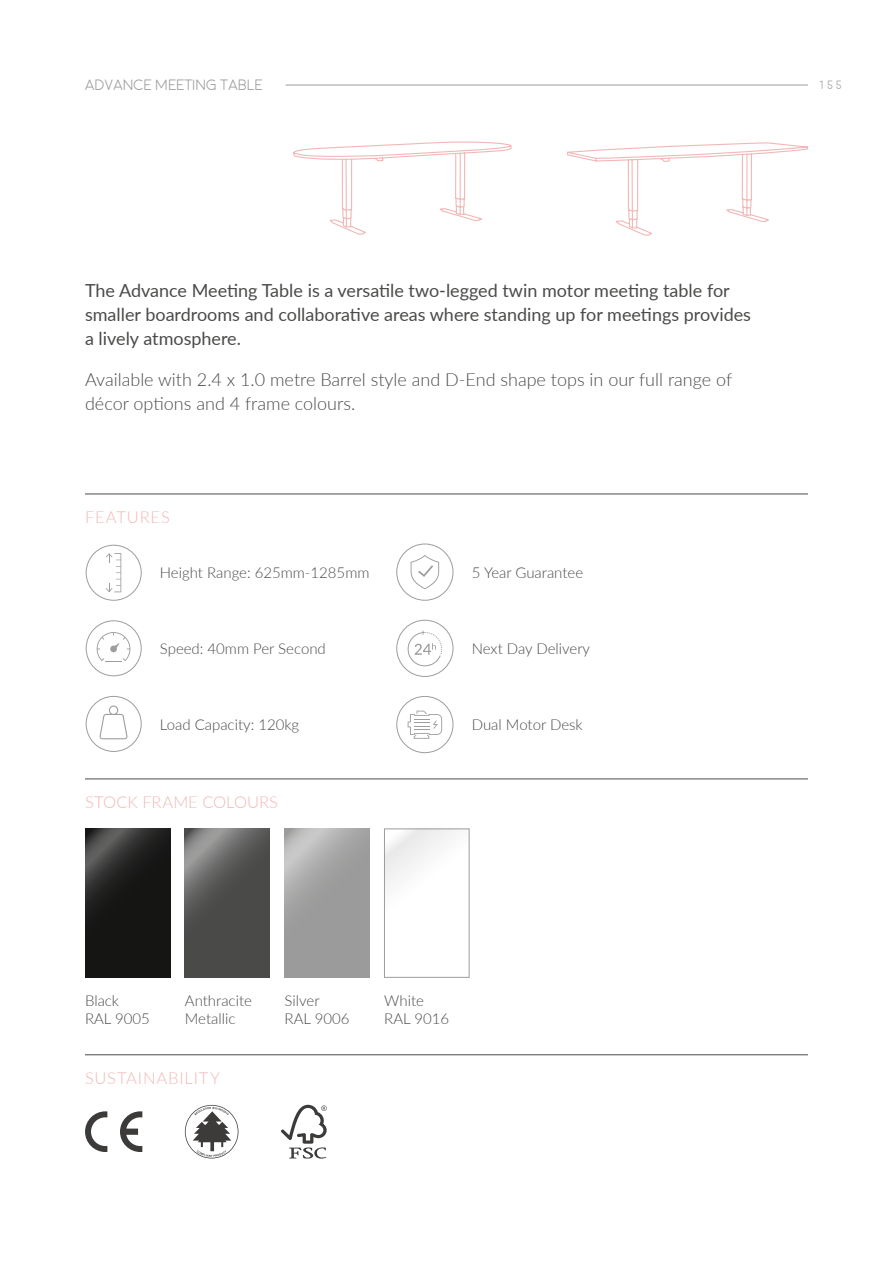
<style>
.page{position:relative;width:893px;height:1263px;background:#fff}
.page>*{position:absolute;margin:0;border:0;box-sizing:border-box;transform-origin:0 0}
.t1{font:18px/24px "Lato";color:#4a4a49}
.t2{font:300 18px/24px "Lato";color:#4a4a49}
.t3{font:300 16.5px "Lato";letter-spacing:.04em;color:#f2b8b8}
.t4{font:300 16.5px "Lato";color:#f2b8b8}
.t5{font:300 15px/18px "Lato";color:#4a4a49}
.t6{font:300 15px "Moon";color:#9d9d9c}
.t7{font:300 12px "Moon";color:#9d9d9c}
</style>
<div class="page">
<hr style="left:286px;top:85px;width:522px;height:1px;background:#9d9d9c">
<hr style="left:85px;top:494px;width:723px;height:1px;background:#4a4a49">
<hr style="left:85px;top:779px;width:723px;height:1px;background:#4a4a49">
<hr style="left:85px;top:1054px;width:723px;height:1px;background:#4a4a49">
<div style="left:86px;top:545px;width:55px;height:55px;border:1px solid #9d9d9c;border-radius:50%"></div>
<svg style="left:106px;top:553px;width:15px;height:39px"></svg>
<div style="left:86px;top:620px;width:55px;height:56px;border:1px solid #9d9d9c;border-radius:50%"></div>
<svg style="left:97px;top:632px;width:33px;height:30px"></svg>
<div style="left:396px;top:544px;width:57px;height:56px;border:1px solid #9d9d9c;border-radius:50%"></div>
<svg style="left:411px;top:555px;width:28px;height:34px"></svg>
<div style="left:86px;top:696px;width:55px;height:56px;border:1px solid #9d9d9c;border-radius:50%"></div>
<svg style="left:99px;top:705px;width:29px;height:34px"></svg>
<div style="left:396px;top:696px;width:57px;height:57px;border:1px solid #9d9d9c;border-radius:50%"></div>
<svg style="left:408px;top:711px;width:34px;height:28px"></svg>
<div style="left:396px;top:620px;width:57px;height:57px;border:1px solid #9d9d9c;border-radius:50%"></div>
<svg style="left:408px;top:630px;width:34px;height:36px"></svg>
<svg style="left:567px;top:143px;width:241px;height:93px"></svg>
<svg style="left:293px;top:141px;width:219px;height:94px"></svg>
<svg style="left:185px;top:829px;width:85px;height:148px;background:#575756"></svg>
<svg style="left:285px;top:829px;width:85px;height:148px;background:#a2a2a2"></svg>
<div style="left:384px;top:829px;width:85px;height:148px;background:linear-gradient(to bottom,#f4f4f4,#fff)"></div>
<div style="left:384px;top:829px;width:85px;height:148px;border:1px solid #9d9d9c"></div>
<svg style="left:85px;top:829px;width:85px;height:148px;background:#1f1f1f"></svg>
<svg style="left:281px;top:1105px;width:46px;height:53px"></svg>
<svg style="left:85px;top:1111px;width:22px;height:41px"></svg>
<svg style="left:120px;top:1111px;width:22px;height:41px"></svg>
<svg style="left:185px;top:1105px;width:53px;height:53px"></svg>
<p class="t6" style="left:85px;top:78px;width:179px">ADVANCE MEETING TABLE</p>
<p class="t7" style="left:819px;top:79px;width:25px">155</p>
<p class="t1" style="left:85px;top:278px;width:667px">The Advance Meeting Table is a versatile two-legged twin motor meeting table for smaller boardrooms and collaborative areas where standing up for meetings provides a lively atmosphere.</p>
<p class="t2" style="left:85px;top:367px;width:649px">Available with 2.4 x 1.0 metre Barrel style and D-End shape tops in our full range of décor options and 4 frame colours.</p>
<p class="t3" style="left:85px;top:506px;width:86px">FEATURES</p>
<p class="t5" style="left:160px;top:563px;width:211px">Height Range: 625mm-1285mm</p>
<p class="t5" style="left:160px;top:639px;width:167px">Speed: 40mm Per Second</p>
<p class="t5" style="left:160px;top:715px;width:141px">Load Capacity: 120kg</p>
<p class="t4" style="left:85px;top:790px;width:194px">STOCK FRAME COLOURS</p>
<p class="t5" style="left:472px;top:563px;width:113px">5 Year Guarantee</p>
<p class="t5" style="left:472px;top:639px;width:120px">Next Day Delivery</p>
<p class="t5" style="left:472px;top:715px;width:112px">Dual Motor Desk</p>
<p class="t5" style="left:85px;top:991px;width:66px">Black<br>RAL 9005</p>
<p class="t5" style="left:285px;top:991px;width:66px">Silver<br>RAL 9006</p>
<p class="t5" style="left:384px;top:991px;width:66px">White<br>RAL 9016</p>
<p class="t5" style="left:185px;top:991px;width:69px">Anthracite<br>Metallic</p>
<p class="t3" style="left:85px;top:1066px;width:136px">SUSTAINABILITY</p>
</div>
